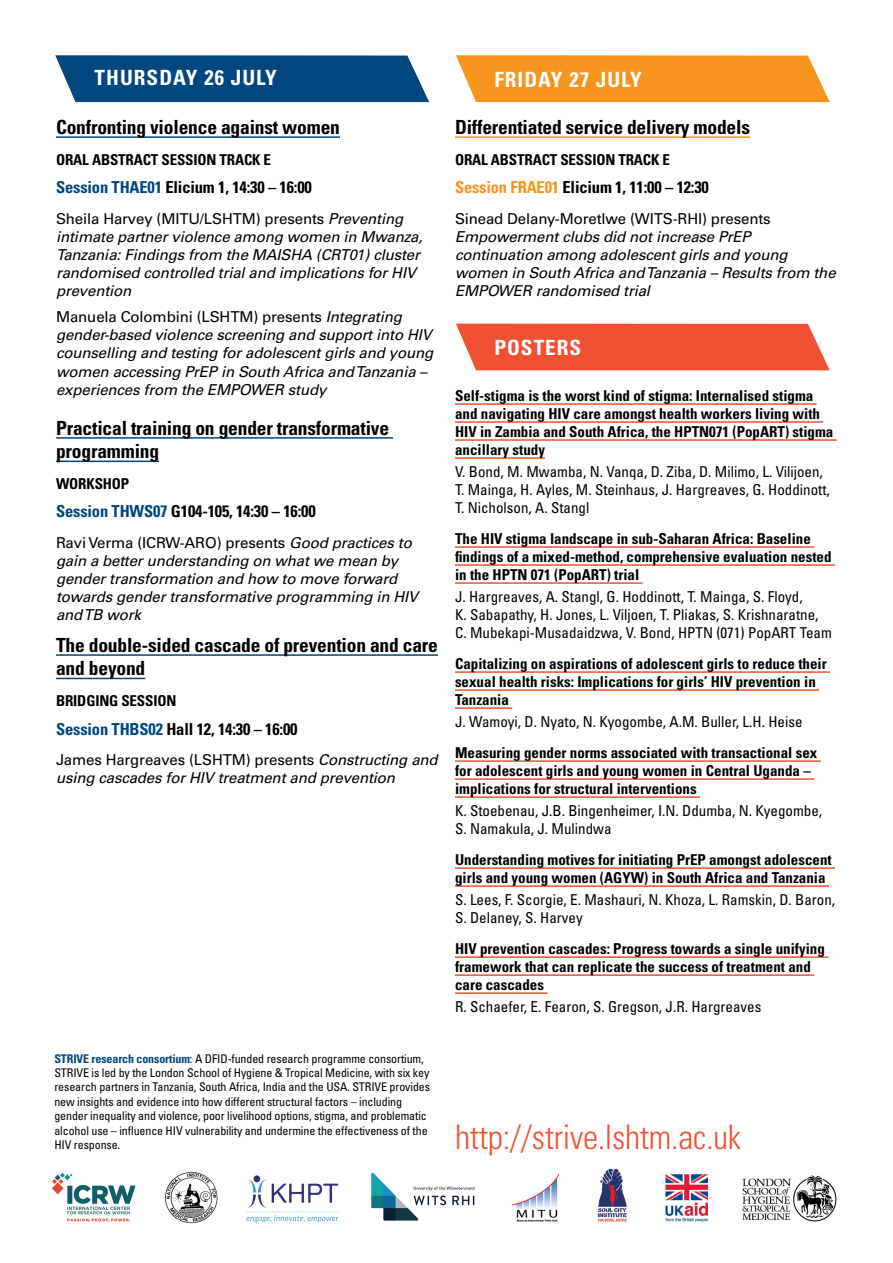
<style>
.page{position:relative;width:893px;height:1263px;background:#fff}
.page>*{position:absolute;margin:0;border:0;box-sizing:border-box;transform-origin:0 0}
.t1{font:300 condensed 33.9px "Univers";letter-spacing:-.01em;color:#f05133}
.t2{font:700 condensed 21px "Univers";letter-spacing:.05em;color:#fff}
.t3{font:700 condensed 19.5px/23.4px "Univers";letter-spacing:-.01em;color:#000}
.t4{font:700 condensed 16.5px "Univers";letter-spacing:-.01em;color:#000}
.t5{font:700 condensed 15px/18px "Univers";color:#000}
.t6{font:italic 15px/18px "Univers";letter-spacing:-.01em;color:#000}
.t7{font:condensed 15px/18px "Univers";color:#000}
.t8{font:15px "Univers";letter-spacing:-.01em;color:#000}
.t9{font:condensed 12px/14.4px "Univers";letter-spacing:-.01em;color:#000}
.s1{color:#00467f}
.s2{font-style:normal}
.s3{font-weight:700;color:#00467f}
.s4{color:#f7941e}
</style>
<div class="page">
<svg style="left:55px;top:55px;width:374px;height:47px;background:#105287"></svg>
<svg style="left:456px;top:55px;width:374px;height:47px;background:#f79a2c"></svg>
<div style="left:456px;top:324px;width:374px;height:46px;background:#f05133"></div>
<hr style="left:56px;top:136px;width:284px;height:2px;background:#00467f">
<hr style="left:56px;top:437px;width:337px;height:2px;background:#00467f">
<hr style="left:56px;top:461px;width:103px;height:1px;background:#00467f">
<hr style="left:56px;top:654px;width:382px;height:2px;background:#00467f">
<hr style="left:56px;top:678px;width:89px;height:1px;background:#00467f">
<hr style="left:455px;top:136px;width:295px;height:2px;background:#f7941e">
<hr style="left:455px;top:403px;width:362px;height:2px;background:#f05133">
<hr style="left:455px;top:421px;width:368px;height:2px;background:#f05133">
<hr style="left:455px;top:439px;width:382px;height:2px;background:#f05133">
<hr style="left:455px;top:457px;width:90px;height:2px;background:#f05133">
<hr style="left:455px;top:546px;width:359px;height:2px;background:#f05133">
<hr style="left:455px;top:564px;width:380px;height:2px;background:#f05133">
<hr style="left:455px;top:582px;width:187px;height:2px;background:#f05133">
<hr style="left:455px;top:671px;width:375px;height:2px;background:#f05133">
<hr style="left:455px;top:689px;width:364px;height:2px;background:#f05133">
<hr style="left:455px;top:707px;width:57px;height:2px;background:#f05133">
<hr style="left:455px;top:760px;width:366px;height:2px;background:#f05133">
<hr style="left:455px;top:778px;width:359px;height:2px;background:#f05133">
<hr style="left:455px;top:796px;width:245px;height:2px;background:#f05133">
<hr style="left:455px;top:867px;width:380px;height:2px;background:#f05133">
<hr style="left:455px;top:885px;width:374px;height:2px;background:#f05133">
<hr style="left:455px;top:956px;width:373px;height:2px;background:#f05133">
<hr style="left:455px;top:974px;width:359px;height:2px;background:#f05133">
<hr style="left:455px;top:992px;width:92px;height:2px;background:#f05133">
<img style="left:52px;top:1168px;width:785px;height:56px">
<h2 class="t2" style="left:95px;top:65px;width:184px">thursday 26 July</h2>
<h2 class="t2" style="left:494px;top:67px;width:149px">friday 27 July</h2>
<h3 class="t3" style="left:56px;top:115px;width:285px">Confronting violence against women</h3>
<p class="t5" style="left:56px;top:150px;width:114px">Oral abstract sessio</p>
<p class="t5" style="left:206px;top:150px;width:66px">n Track E</p>
<p class="t4" style="left:56px;top:177px;width:257px"><span class="s1">Session THAE01</span> Elicium 1, 14:30 – 16:00</p>
<p class="t6" style="left:56px;top:210px;width:368px"><span class="s2">Sheila Harvey (MITU/LSHTM) presents</span> Preventing intimate partner violence among women in Mwanza, Tanzania: Findings from the MAISHA (CRT01) cluster randomised controlled trial and implications for HIV prevention</p>
<p class="t6" style="left:56px;top:308px;width:379px"><span class="s2">Manuela Colombini (LSHTM) presents</span> Integrating gender-based violence screening and support into HIV counselling and testing for adolescent girls and young women accessing PrEP in South Africa and Tanzania – experiences from the EMPOWER study</p>
<h3 class="t3" style="left:56px;top:416px;width:335px">Practical training on gender transformative programming</h3>
<p class="t5" style="left:56px;top:475px;width:48px">Workshop</p>
<p class="t4" style="left:56px;top:501px;width:261px"><span class="s1">Session THWS07</span> G104-105, 14:30 – 16:00</p>
<p class="t6" style="left:56px;top:534px;width:364px"><span class="s2">Ravi Verma (ICRW-ARO) presents</span> Good practices to gain a better understanding on what we mean by gender transformation and how to move forward towards gender transformative programming in HIV and TB work</p>
<h3 class="t3" style="left:56px;top:633px;width:383px">The double-sided cascade of prevention and care and beyond</h3>
<p class="t5" style="left:56px;top:692px;width:74px">Bridging sessio</p>
<p class="t5" style="left:166px;top:692px;width:12px">n</p>
<p class="t4" style="left:56px;top:718px;width:243px"><span class="s1">Session THBS02</span> Hall 12, 14:30 – 16:00</p>
<p class="t6" style="left:56px;top:751px;width:383px"><span class="s2">James Hargreaves (LSHTM) presents</span> Constructing and using cascades for HIV treatment and prevention</p>
<p class="t9" style="left:54px;top:1051px;width:377px"><span class="s3">STRIVE research consortium</span>: A DFID-funded research programme consortium, STRIVE is led by the London School of Hygiene &amp; Tropical Medicine, with six key research partners in Tanzania, South Africa, India and the USA. STRIVE provides new insights and evidence into how different structural factors – including gender inequality and violence, poor livelihood options, stigma, and problematic alcohol use – influence HIV vulnerability and undermine the effectiveness of the HIV response.</p>
<h3 class="t3" style="left:455px;top:115px;width:296px">Differentiated service delivery models</h3>
<p class="t5" style="left:455px;top:150px;width:114px">Oral abstract sessio</p>
<p class="t5" style="left:605px;top:150px;width:66px">n Track E</p>
<p class="t4" style="left:455px;top:177px;width:255px"><span class="s4">Session FRAE01</span> Elicium 1, 11:00 – 12:30</p>
<p class="t8" style="left:455px;top:210px;width:317px">Sinead Delany-Moretlwe (WITS-RHI) presents</p>
<p class="t6" style="left:455px;top:228px;width:382px">Empowerment clubs did not increase PrEP continuation among adolescent girls and young women in South Africa and Tanzania – Results from the EMPOWER randomised trial</p>
<h2 class="t2" style="left:494px;top:335px;width:14px">pos</h2>
<h2 class="t2" style="left:534px;top:335px;width:47px">ters</h2>
<p class="t5" style="left:455px;top:387px;width:380px">Self-stigma is the worst kind of stigma: Internalised stigma and navigating HIV care amongst health workers living with HIV in Zambia and South Africa, the HPTN071 (PopART) stigma ancillary study</p>
<p class="t7" style="left:455px;top:463px;width:376px">V. Bond, M. Mwamba, N. Vanqa, D. Ziba, D. Milimo, L. Vilijoen,<br>T. Mainga, H. Ayles, M. Steinhaus, J. Hargreaves, G. Hoddinott,<br>T. Nicholson, A. Stangl</p>
<p class="t5" style="left:455px;top:530px;width:378px">The HIV stigma landscape in sub-Saharan Africa: Baseline findings of a mixed-method, comprehensive evaluation nested in the HPTN 071 (PopART) trial</p>
<p class="t7" style="left:455px;top:588px;width:378px">J. Hargreaves, A. Stangl, G. Hoddinott, T. Mainga, S. Floyd,<br>K. Sabapathy, H. Jones, L. Viljoen, T. Pliakas, S. Krishnaratne,<br>C. Mubekapi-Musadaidzwa, V. Bond, HPTN (071) PopART Team</p>
<p class="t5" style="left:455px;top:655px;width:373px">Capitalizing on aspirations of adolescent girls to reduce their sexual health risks: Implications for girls’ HIV prevention in<br>Tanzania</p>
<p class="t7" style="left:455px;top:713px;width:349px">J. Wamoyi, D. Nyato, N. Kyogombe, A.M. Buller, L.H. Heise</p>
<p class="t5" style="left:455px;top:744px;width:364px">Measuring gender norms associated with transactional sex for adolescent girls and young women in Central Uganda – implications for structural interventions</p>
<p class="t7" style="left:455px;top:802px;width:369px">K. Stoebenau, J.B. Bingenheimer, I.N. Ddumba, N. Kyegombe,<br>S. Namakula, J. Mulindwa</p>
<p class="t5" style="left:455px;top:851px;width:378px">Understanding motives for initiating PrEP amongst adolescent girls and young women (AGYW) in South Africa and Tanzania</p>
<p class="t7" style="left:455px;top:891px;width:382px">S. Lees, F. Scorgie, E. Mashauri, N. Khoza, L. Ramskin, D. Baron,<br>S. Delaney, S. Harvey</p>
<p class="t5" style="left:455px;top:940px;width:371px">HIV prevention cascades: Progress towards a single unifying framework that can replicate the success of treatment and care cascades</p>
<p class="t7" style="left:455px;top:998px;width:308px">R. Schaefer, E. Fearon, S. Gregson, J.R. Hargreaves</p>
<h1 class="t1" style="left:455px;top:1117px;width:288px">http://strive.lshtm.ac.uk</h1>
</div>
